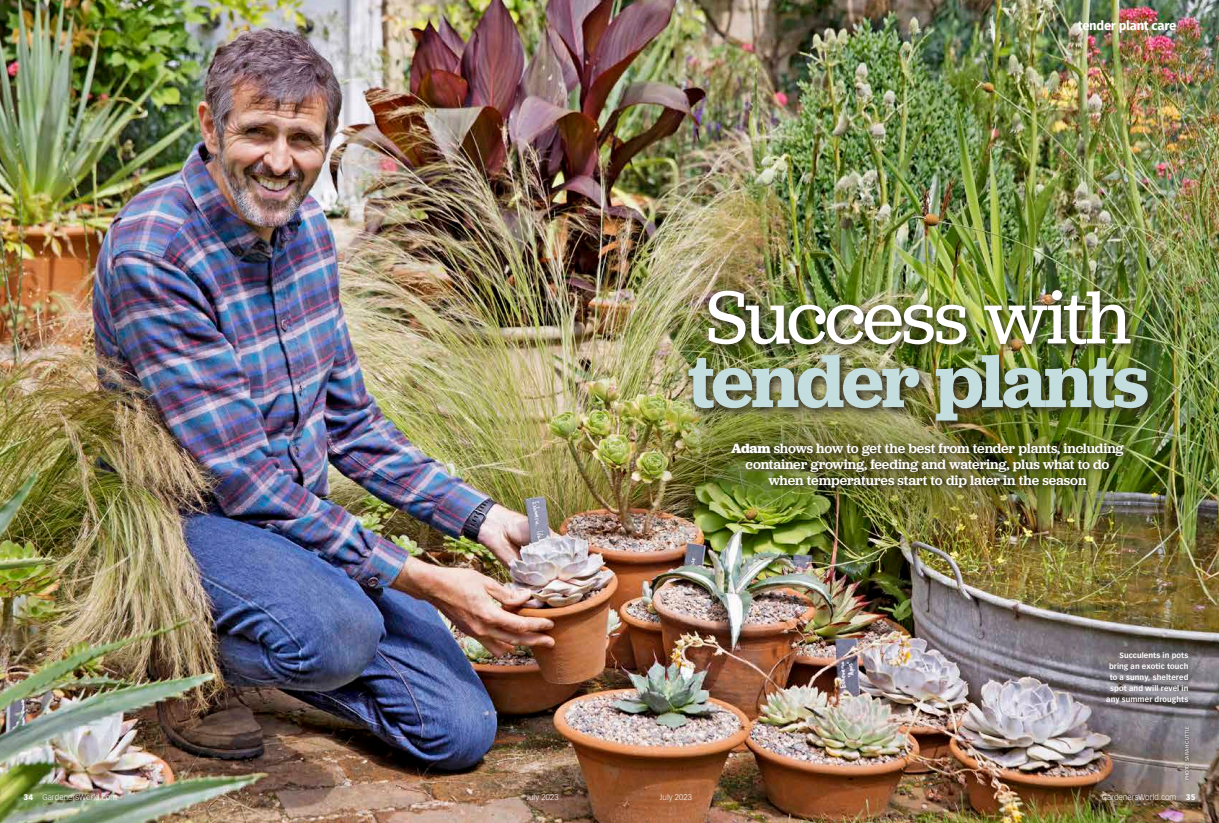
<style>
.page{position:relative;width:1219px;height:823px;background:#fff}
.page>*{position:absolute;margin:0;border:0;box-sizing:border-box;transform-origin:0 0}
.t1{font:600 78px "Jubilat";letter-spacing:-.04em;color:#c4ddde}
.t2{font:78px "Jubilat";letter-spacing:-.03em;color:#fff}
.t3{font:500 14px/16px "Jubilat";letter-spacing:-.01em;color:#fff;text-align:center}
.t4{font:700 13px "Fira Sans";letter-spacing:-.02em;color:#fff}
.t5{font:300 8px "Vectora LT Pro";letter-spacing:.01em;color:#fff}
.t6{font:700 7.5px/11px "Vectora LT Pro";letter-spacing:.015em;color:#fff;text-align:right}
.t7{font:5px "Vectora LT Pro";letter-spacing:.025em;color:#fff}
.s1{font-weight:700}
.s2{font-weight:900}
</style>
<div class="page">
<img style="left:0;top:0;width:1219px;height:822px">
<img style="left:682px;top:284px;width:478px;height:148px">
<img style="left:729px;top:439px;width:404px;height:56px">
<svg style="left:1101px;top:645px;width:99px;height:69px;background:#736e73"></svg>
<div style="left:1182px;top:722px;width:10px;height:60px;background:#28221c;opacity:.75"></div>
<p class="t4" style="left:1078px;top:16px;width:100px">tender plant care</p>
<h1 class="t2" style="left:706px;top:268px;width:427px">Success with</h1>
<h1 class="t1" style="left:688px;top:331px;width:462px">tender plants</h1>
<p class="t3" style="left:731px;top:439px;width:394px"><span class="s1">Adam</span> shows how to get the best from tender plants, including container growing, feeding and watering, plus what to do when temperatures start to dip later in the season</p>
<p class="t6" style="left:1106px;top:649px;width:84px">Succulents in pots bring an exotic touch to a sunny, sheltered spot and will revel in any summer droughts</p>
<p class="t7" style="left:1184px;top:780px;width:56px;rotate:-90deg">PHOTO: SARAH CUTTLE</p>
<p class="t5" style="left:24px;top:792px;width:95px"><span class="s2">34</span> GardenersWorld.com</p>
<p class="t5" style="left:527px;top:792px;width:34px">July 2023</p>
<p class="t5" style="left:660px;top:792px;width:34px">July 2023</p>
<p class="t5" style="left:1102px;top:792px;width:95px">GardenersWorld.com <span class="s2">35</span></p>
</div>
